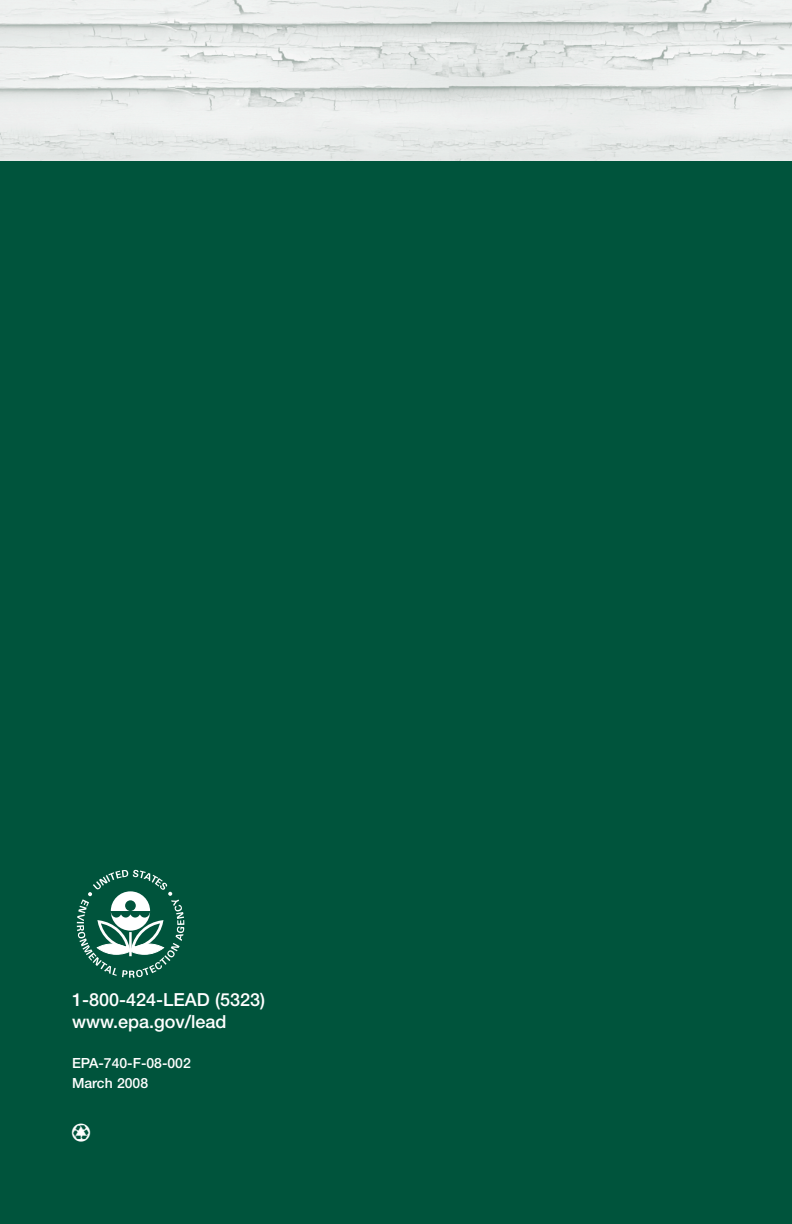
<style>
.page{position:relative;width:792px;height:1224px;background:#fff}
.page>*{position:absolute;margin:0;border:0;box-sizing:border-box;transform-origin:0 0}
.t1{font:500 18px/21.6px "Helvetica Neue";color:#fff}
.t2{font:18px "Polytype Bus Icon Two";color:#fff}
.t3{font:500 14px/19.6px "Helvetica Neue";color:#fff}
</style>
<div class="page">
<div style="left:0;top:159px;width:792px;height:1065px;background:#00543c"></div>
<img style="left:0;top:0;width:792px;height:160px">
<svg style="left:77px;top:870px;width:107px;height:108px"></svg>
<p class="t1" style="left:72px;top:990px;width:195px">1-800-424-LEAD (5323) www.epa.gov/lead</p>
<p class="t3" style="left:72px;top:1054px;width:120px">EPA-740-F-08-002<br>March 2008</p>
<p class="t2" style="left:72px;top:1124px;width:19px">w</p>
</div>
